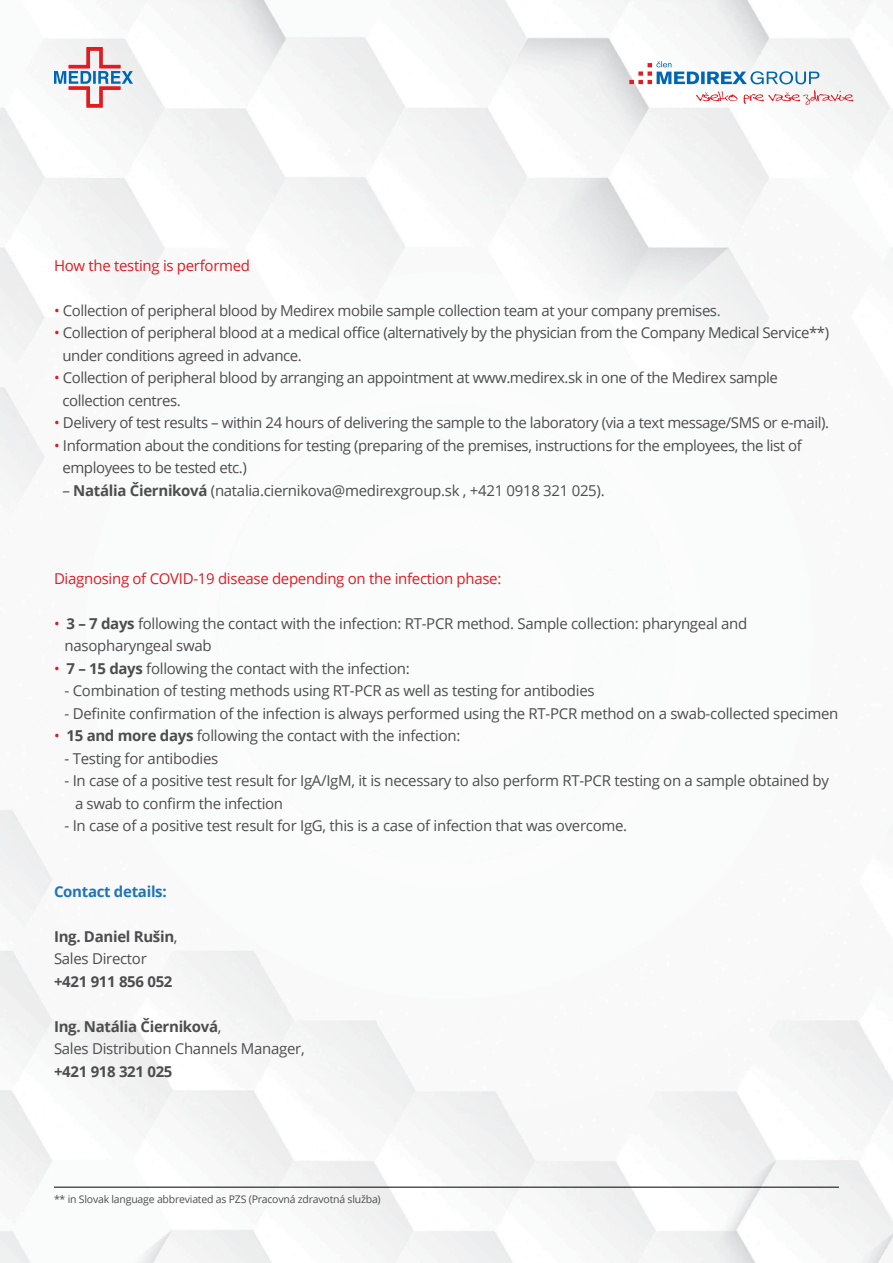
<style>
.page{position:relative;width:893px;height:1263px;background:#fff}
.page>*{position:absolute;margin:0;border:0;box-sizing:border-box;transform-origin:0 0}
.t1{font:15px/22.5px "Open Sans";letter-spacing:-.02em;color:#4d4d4f}
.t2{font:15px "Open Sans";letter-spacing:-.02em;color:#e11b22}
.t3{font:700 15px/22.5px "Open Sans";letter-spacing:-.02em;color:#4d4d4f}
.t4{font:700 15px "Open Sans";letter-spacing:-.02em;color:#1e74bb}
.t5{font:10.5px "Open Sans";letter-spacing:-.02em;color:#4d4d4f}
.s1{color:#e11b22}
.s2{color:#1e74bb}
.s3{font-weight:700}
.s4{font-weight:400}
</style>
<div class="page">
<svg style="left:54px;top:47px;width:79px;height:61px"></svg>
<svg style="left:696px;top:90px;width:157px;height:15px"></svg>
<svg style="left:629px;top:61px;width:190px;height:23px"></svg>
<hr style="left:54px;top:1187px;width:785px;height:1px;background:#000">
<p class="t2" style="left:54px;top:255px;width:198px">How the testing is performed</p>
<p class="t1" style="left:54px;top:299px;width:668px"><span class="s1">•</span> Collection of peripheral blood by Medirex mobile sample collection team at your company premises<span class="s2">.</span></p>
<p class="t1" style="left:63px;top:321px;width:768px;text-indent:-9px"><span class="s1">•</span> Collection of peripheral blood at a medical office (alternatively by the physician from the Company Medical Service**) under conditions agreed in advance.</p>
<p class="t1" style="left:63px;top:366px;width:717px;text-indent:-9px"><span class="s1">•</span> Collection of peripheral blood by arranging an appointment at www.medirex.sk in one of the Medirex sample collection centres.</p>
<p class="t1" style="left:54px;top:411px;width:777px"><span class="s1">•</span> Delivery of test results – within 24 hours of delivering the sample to the laboratory (via a text message/SMS or e-mail).</p>
<p class="t1" style="left:63px;top:434px;width:741px;text-indent:-9px"><span class="s1">•</span> Information about the conditions for testing (preparing of the premises, instructions for the employees, the list of employees to be tested etc.)</p>
<p class="t1" style="left:63px;top:479px;width:544px">– <span class="s3">Natália Čierniková</span> (natalia.ciernikova@medirexgroup.sk , +421 0918 321 025).</p>
<p class="t2" style="left:54px;top:568px;width:449px">Diagnosing of COVID-19 disease depending on the infection phase:</p>
<p class="t1" style="left:65px;top:612px;width:684px;text-indent:-11px"><span class="s1">•</span> <span class="s3">3 – 7 days</span> following the contact with the infection: RT-PCR method. Sample collection: pharyngeal and nasopharyngeal swab</p>
<p class="t1" style="left:54px;top:657px;width:357px"><span class="s1">•</span> <span class="s3">7 – 15 days</span> following the contact with the infection:</p>
<p class="t1" style="left:65px;top:679px;width:531px">- Combination of testing methods using RT-PCR as well as testing for antibodies</p>
<p class="t1" style="left:65px;top:702px;width:775px">- Definite confirmation of the infection is always performed using the RT-PCR method on a swab-collected specimen</p>
<p class="t1" style="left:54px;top:724px;width:408px"><span class="s1">•</span> <span class="s3">15 and more days</span> following the contact with the infection:</p>
<p class="t1" style="left:65px;top:747px;width:155px">- Testing for antibodies</p>
<p class="t1" style="left:75px;top:769px;width:755px;text-indent:-10px">- In case of a positive test result for IgA/IgM, it is necessary to also perform RT-PCR testing on a sample obtained by a swab to confirm the infection</p>
<p class="t1" style="left:65px;top:814px;width:564px">- In case of a positive test result for IgG, this is a case of infection that was overcome.</p>
<p class="t4" style="left:54px;top:881px;width:114px">Contact details:</p>
<p class="t3" style="left:54px;top:925px;width:125px">Ing. Daniel Rušin<span class="s4">,<br>Sales Director</span></p>
<p class="t3" style="left:54px;top:970px;width:120px">+421 911 856 052</p>
<p class="t1" style="left:54px;top:1015px;width:252px"><span class="s3">Ing. Natália Čierniková</span>,<br>Sales Distribution Channels Manager,</p>
<p class="t3" style="left:54px;top:1060px;width:120px">+421 918 321 025</p>
<p class="t5" style="left:54px;top:1192px;width:328px">** in Slovak language abbreviated as PZS (Pracovná zdravotná služba)</p>
</div>
